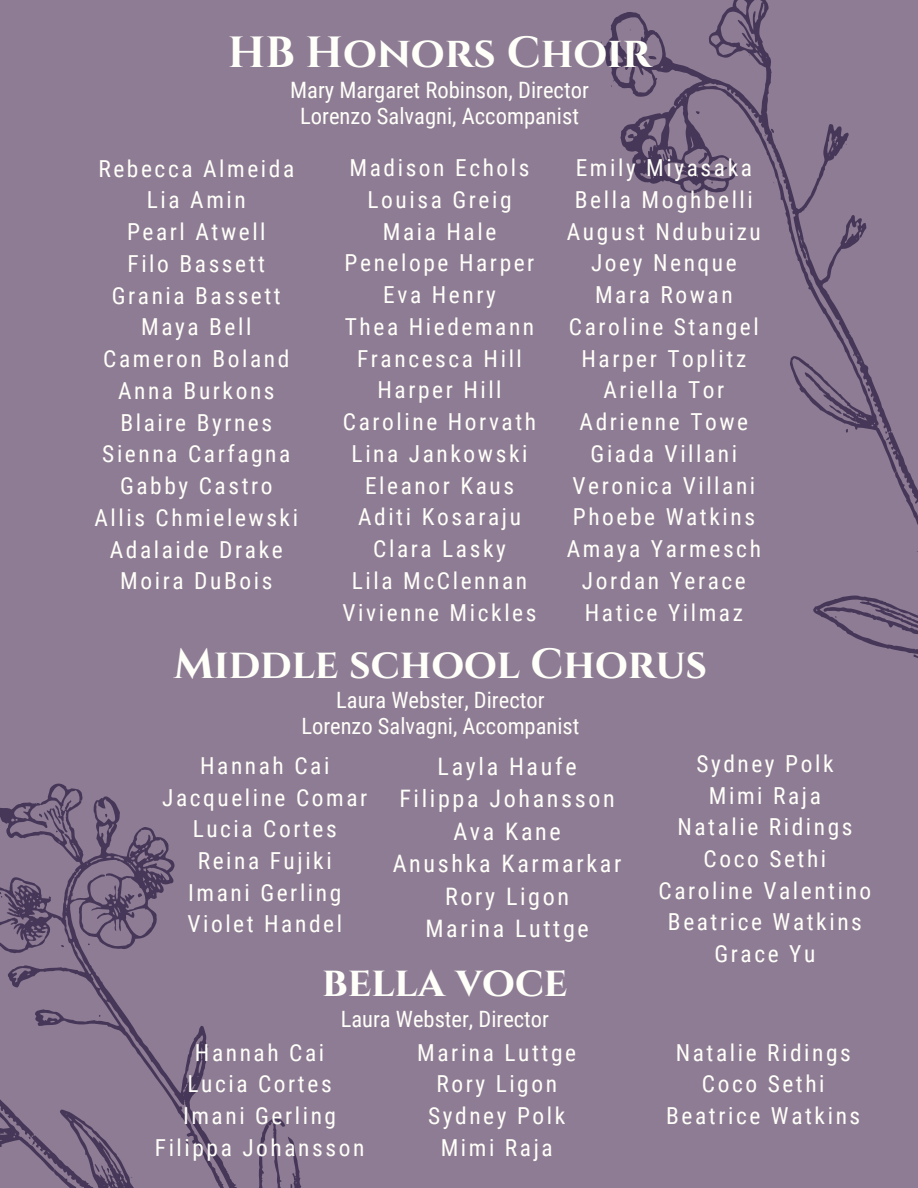
<style>
.page{position:relative;width:918px;height:1188px;background:#8e7c94}
.page>*{position:absolute;margin:0;border:0;box-sizing:border-box;transform-origin:0 0}
.t1{font:700 43.65px "Cinzel";color:#fffff9}
.t2{font:700 42.15px "Cinzel";color:#fffff9}
.t3{font:24.15px "Roboto Condensed";letter-spacing:.11em;color:#fffff9}
.t4{font:23.4px "Roboto Condensed";letter-spacing:.11em;color:#fffff9}
.t5{font:22.5px "Roboto Condensed";color:#fffff9}
</style>
<div class="page">
<svg style="left:601px;top:0;width:317px;height:658px"></svg>
<svg style="left:611px;top:80px;width:3px;height:7px"></svg>
<svg style="left:0;top:783px;width:302px;height:405px"></svg>
<p class="t1" style="left:228px;top:24px;width:425px">HB Honors Choir</p>
<p class="t5" style="left:290px;top:78px;width:300px">Mary Margaret Robinson, Director</p>
<p class="t5" style="left:300px;top:103px;width:280px">Lorenzo Salvagni, Accompanist</p>
<p class="t4" style="left:576px;top:154px;width:178px">Emily Miyasaka</p>
<p class="t4" style="left:575px;top:186px;width:179px">Bella Moghbelli</p>
<p class="t4" style="left:567px;top:218px;width:195px">August Ndubuizu</p>
<p class="t4" style="left:591px;top:250px;width:147px">Joey Nenque</p>
<p class="t4" style="left:595px;top:281px;width:139px">Mara Rowan</p>
<p class="t4" style="left:569px;top:313px;width:191px">Caroline Stangel</p>
<p class="t4" style="left:582px;top:345px;width:166px">Harper Toplitz</p>
<p class="t4" style="left:603px;top:377px;width:123px">Ariella Tor</p>
<p class="t4" style="left:580px;top:408px;width:170px">Adrienne Towe</p>
<p class="t4" style="left:591px;top:440px;width:148px">Giada Villani</p>
<p class="t4" style="left:573px;top:472px;width:184px">Veronica Villani</p>
<p class="t4" style="left:573px;top:504px;width:184px">Phoebe Watkins</p>
<p class="t4" style="left:567px;top:535px;width:196px">Amaya Yarmesch</p>
<p class="t4" style="left:582px;top:567px;width:166px">Jordan Yerace</p>
<p class="t4" style="left:585px;top:599px;width:160px">Hatice Yilmaz</p>
<p class="t4" style="left:350px;top:154px;width:182px">Madison Echols</p>
<p class="t4" style="left:368px;top:186px;width:145px">Louisa Greig</p>
<p class="t4" style="left:383px;top:218px;width:115px">Maia Hale</p>
<p class="t4" style="left:345px;top:250px;width:191px">Penelope Harper</p>
<p class="t4" style="left:383px;top:281px;width:114px">Eva Henry</p>
<p class="t4" style="left:345px;top:313px;width:191px">Thea Hiedemann</p>
<p class="t4" style="left:357px;top:345px;width:166px">Francesca Hill</p>
<p class="t4" style="left:377px;top:377px;width:126px">Harper Hill</p>
<p class="t4" style="left:343px;top:408px;width:195px">Caroline Horvath</p>
<p class="t4" style="left:352px;top:440px;width:177px">Lina Jankowski</p>
<p class="t4" style="left:365px;top:472px;width:151px">Eleanor Kaus</p>
<p class="t4" style="left:358px;top:504px;width:164px">Aditi Kosaraju</p>
<p class="t4" style="left:373px;top:535px;width:134px">Clara Lasky</p>
<p class="t4" style="left:352px;top:567px;width:177px">Lila McClennan</p>
<p class="t4" style="left:343px;top:599px;width:195px">Vivienne Mickles</p>
<p class="t4" style="left:98px;top:155px;width:197px">Rebecca Almeida</p>
<p class="t4" style="left:147px;top:187px;width:100px">Lia Amin</p>
<p class="t4" style="left:127px;top:218px;width:140px">Pearl Atwell</p>
<p class="t4" style="left:128px;top:250px;width:139px">Filo Bassett</p>
<p class="t4" style="left:112px;top:282px;width:171px">Grania Bassett</p>
<p class="t4" style="left:141px;top:314px;width:112px">Maya Bell</p>
<p class="t4" style="left:103px;top:345px;width:188px">Cameron Boland</p>
<p class="t4" style="left:118px;top:377px;width:158px">Anna Burkons</p>
<p class="t4" style="left:121px;top:409px;width:153px">Blaire Byrnes</p>
<p class="t4" style="left:102px;top:441px;width:190px">Sienna Carfagna</p>
<p class="t4" style="left:120px;top:472px;width:154px">Gabby Castro</p>
<p class="t4" style="left:95px;top:504px;width:205px">Allis Chmielewski</p>
<p class="t4" style="left:110px;top:536px;width:174px">Adalaide Drake</p>
<p class="t4" style="left:120px;top:568px;width:154px">Moira DuBois</p>
<p class="t2" style="left:174px;top:637px;width:535px">Middle school Chorus</p>
<p class="t5" style="left:336px;top:688px;width:210px">Laura Webster, Director</p>
<p class="t5" style="left:301px;top:713px;width:279px">Lorenzo Salvagni, Accompanist</p>
<p class="t4" style="left:200px;top:752px;width:131px">Hannah Cai</p>
<p class="t4" style="left:162px;top:784px;width:207px">Jacqueline Comar</p>
<p class="t4" style="left:193px;top:816px;width:146px">Lucia Cortes</p>
<p class="t4" style="left:198px;top:847px;width:136px">Reina Fujiki</p>
<p class="t4" style="left:188px;top:879px;width:155px">Imani Gerling</p>
<p class="t4" style="left:187px;top:911px;width:156px">Violet Handel</p>
<p class="t4" style="left:696px;top:750px;width:139px">Sydney Polk</p>
<p class="t4" style="left:709px;top:782px;width:114px">Mimi Raja</p>
<p class="t4" style="left:677px;top:814px;width:177px">Natalie Ridings</p>
<p class="t4" style="left:704px;top:845px;width:124px">Coco Sethi</p>
<p class="t4" style="left:659px;top:877px;width:214px">Caroline Valentino</p>
<p class="t4" style="left:668px;top:909px;width:195px">Beatrice Watkins</p>
<p class="t4" style="left:715px;top:940px;width:102px">Grace Yu</p>
<p class="t3" style="left:438px;top:752px;width:141px">Layla Haufe</p>
<p class="t3" style="left:399px;top:785px;width:217px">Filippa Johansson</p>
<p class="t3" style="left:453px;top:817px;width:109px">Ava Kane</p>
<p class="t3" style="left:393px;top:850px;width:230px">Anushka Karmarkar</p>
<p class="t3" style="left:445px;top:882px;width:126px">Rory Ligon</p>
<p class="t3" style="left:425px;top:915px;width:165px">Marina Luttge</p>
<p class="t2" style="left:322px;top:955px;width:247px">bella voce</p>
<p class="t5" style="left:341px;top:1006px;width:210px">Laura Webster, Director</p>
<p class="t4" style="left:195px;top:1039px;width:131px">Hannah Cai</p>
<p class="t4" style="left:188px;top:1071px;width:146px">Lucia Cortes</p>
<p class="t4" style="left:183px;top:1102px;width:155px">Imani Gerling</p>
<p class="t4" style="left:155px;top:1134px;width:211px">Filippa Johansson</p>
<p class="t4" style="left:417px;top:1039px;width:160px">Marina Luttge</p>
<p class="t4" style="left:436px;top:1071px;width:122px">Rory Ligon</p>
<p class="t4" style="left:428px;top:1102px;width:139px">Sydney Polk</p>
<p class="t4" style="left:441px;top:1134px;width:114px">Mimi Raja</p>
<p class="t4" style="left:676px;top:1039px;width:177px">Natalie Ridings</p>
<p class="t4" style="left:702px;top:1071px;width:124px">Coco Sethi</p>
<p class="t4" style="left:666px;top:1102px;width:195px">Beatrice Watkins</p>
</div>
